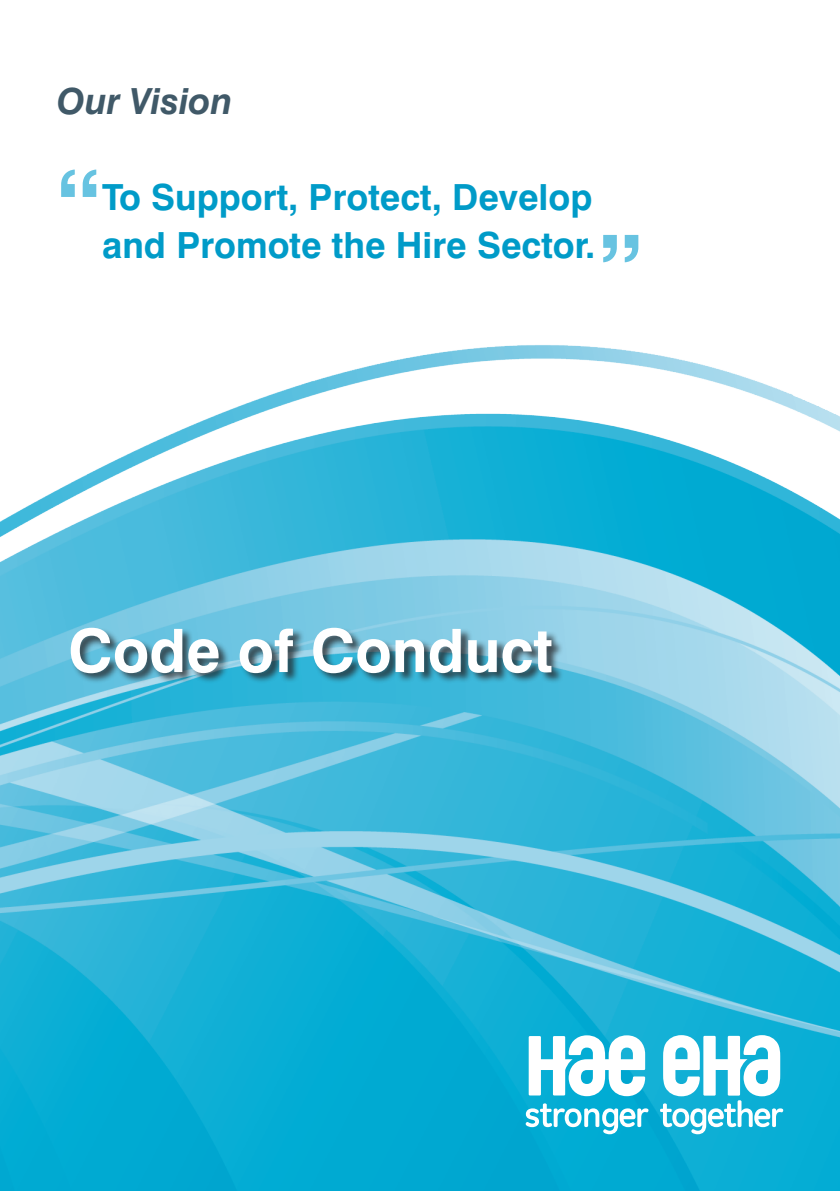
<style>
.page{position:relative;width:840px;height:1191px;background:#fff}
.page>*{position:absolute;margin:0;border:0;box-sizing:border-box;transform-origin:0 0}
.t1{font:700 100px "Swiss 721 BT";color:#67c3e1}
.t2{font:700 60px "Swiss 721 BT";color:#fff}
.t3{font:700 36px "Swiss 721 BT";color:#009bc8}
.t4{font:italic 700 36px "Swiss 721 BT";color:#405968}
</style>
<div class="page">
<img style="left:0;top:345px;width:839px;height:846px">
<svg style="left:528px;top:1035px;width:116px;height:61px"></svg>
<svg style="left:525px;top:1103px;width:123px;height:31px"></svg>
<svg style="left:659px;top:1035px;width:123px;height:99px"></svg>
<div style="left:70px;top:628px;width:493px;height:56px;background:#231f20;opacity:.75"></div>
<p class="t4" style="left:57px;top:79px;width:177px">Our Vision</p>
<h1 class="t1" style="left:57px;top:147px;width:45px">“</h1>
<p class="t3" style="left:102px;top:175px;width:491px">To Support, Protect, Develop</p>
<p class="t3" style="left:102px;top:223px;width:494px">and Promote the Hire Sector.</p>
<h1 class="t1" style="left:642px;top:285px;width:45px;rotate:-180deg">“</h1>
<h2 class="t2" style="left:68px;top:614px;width:486px">Code of Conduct</h2>
</div>
